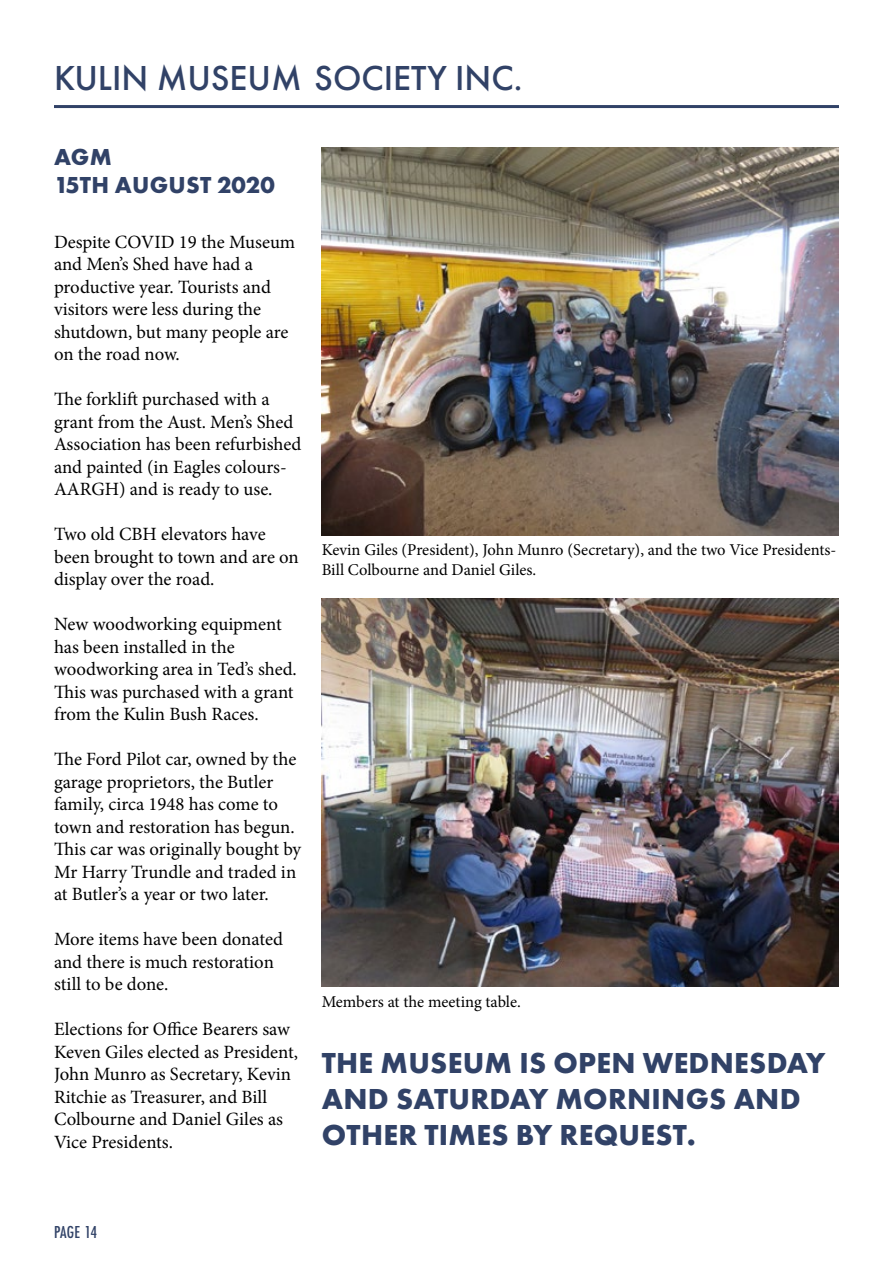
<style>
.page{position:relative;width:893px;height:1263px;background:#fff}
.page>*{position:absolute;margin:0;border:0;box-sizing:border-box;transform-origin:0 0}
.t1{font:500 36px "Futura PT";color:#314267}
.t2{font:700 30px/36px "Futura PT";letter-spacing:.01em;color:#314267}
.t3{font:700 24px/28.8px "Futura PT";letter-spacing:.01em;color:#314267}
.t4{font:18.75px/22.5px "Minion Pro";letter-spacing:-.005em;color:#000}
.t5{font:500 18px "Futura PT Cond";color:#314267}
.t6{font:16.5px/19.8px "Minion Pro";color:#000}
</style>
<div class="page">
<hr style="left:54px;top:105px;width:785px;height:3px;background:#314267">
<img style="left:322px;top:148px;width:517px;height:388px">
<img style="left:322px;top:599px;width:517px;height:387px">
<h1 class="t1" style="left:54px;top:57px;width:470px">KULIN MUSEUM SOCIETY INC.</h1>
<p class="t3" style="left:54px;top:141px;width:222px">AGM<br>15TH AUGUST 2020</p>
<p class="t4" style="left:54px;top:231px;width:243px">Despite COVID 19 the Museum and Men’s Shed have had a productive year. Tourists and visitors were less during the shutdown, but many people are on the road now.</p>
<p class="t4" style="left:54px;top:388px;width:249px">The forklift purchased with a grant from the Aust. Men’s Shed<br>Association has been refurbished and painted (in Eagles colours-<br>AARGH) and is ready to use.</p>
<p class="t4" style="left:54px;top:523px;width:246px">Two old CBH elevators have been brought to town and are on display over the road.</p>
<p class="t4" style="left:54px;top:613px;width:244px">New woodworking equipment has been installed in the woodworking area in Ted’s shed.<br>This was purchased with a grant from the Kulin Bush Races.</p>
<p class="t4" style="left:54px;top:748px;width:249px">The Ford Pilot car, owned by the garage proprietors, the Butler family, circa 1948 has come to town and restoration has begun.<br>This car was originally bought by<br>Mr Harry Trundle and traded in at Butler’s a year or two later.</p>
<p class="t4" style="left:54px;top:928px;width:230px">More items have been donated and there is much restoration still to be done.</p>
<p class="t4" style="left:54px;top:1018px;width:246px">Elections for Office Bearers saw<br>Keven Giles elected as President,<br>John Munro as Secretary, Kevin<br>Ritchie as Treasurer, and Bill<br>Colbourne and Daniel Giles as<br>Vice Presidents.</p>
<p class="t6" style="left:322px;top:540px;width:516px">Kevin Giles (President), John Munro (Secretary), and the two Vice Presidents-<br>Bill Colbourne and Daniel Giles.</p>
<p class="t6" style="left:322px;top:991px;width:201px">Members at the meeting table.</p>
<h2 class="t2" style="left:322px;top:1044px;width:505px">THE MUSEUM IS OPEN WEDNESDAY<br>AND SATURDAY MORNINGS AND<br>OTHER TIMES BY REQUEST.</h2>
<p class="t5" style="left:54px;top:1221px;width:45px">PAGE 14</p>
</div>
